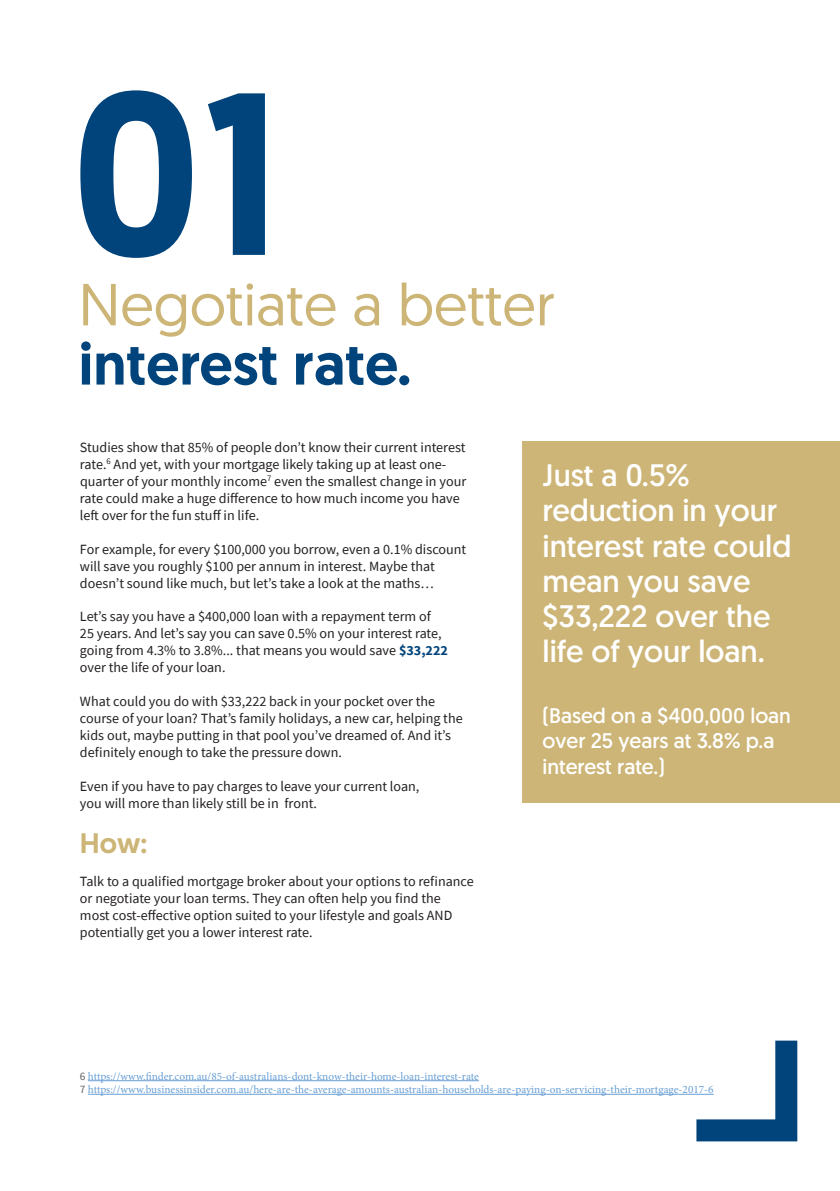
<style>
.page{position:relative;width:840px;height:1191px;background:#fff}
.page>*{position:absolute;margin:0;border:0;box-sizing:border-box;transform-origin:0 0}
.t1{font:500 230.6px "Geomanist";color:#00447b}
.t2{font:59.2px "Geomanist";color:#ccb576}
.t3{font:500 59.2px "Geomanist";color:#00447b}
.t4{font:31px/35.2px "Geomanist";color:#fff}
.t5{font:500 28.2px "Geomanist";color:#ccb576}
.t6{font:21.2px/25.4px "Geomanist";color:#fff}
.t7{font:14px/17px "Source Sans Pro";color:#231f20}
.t8{font:11.2px/13.6px "Minion Pro";letter-spacing:-.005em;color:#689fd5}
.s1{font-weight:700;color:#00447b}
.s2{font-family:"Source Sans Pro";color:#5f5f62}
</style>
<div class="page">
<div style="left:521px;top:441px;width:318px;height:362px;background:#ccb576"></div>
<hr style="left:88px;top:1080px;width:390px;height:1px;background:#689fd5">
<hr style="left:88px;top:1094px;width:625px;height:1px;background:#689fd5">
<svg style="left:696px;top:1040px;width:100px;height:101px"></svg>
<h1 class="t1" style="left:70px;top:21px;width:213px">01</h1>
<h2 class="t2" style="left:79px;top:266px;width:477px">Negotiate a better</h2>
<h2 class="t3" style="left:79px;top:324px;width:334px">interest rate.</h2>
<p class="t7" style="left:80px;top:439px;width:387px">Studies show that 85% of people don’t know their current interest rate.<sup>6</sup> And yet, with your mortgage likely taking up at least one&shy;quarter of your monthly income<sup>7</sup> even the smallest change in your rate could make a huge difference to how much income you have left over for the fun stuff in life.</p>
<p class="t7" style="left:80px;top:540px;width:387px">For example, for every $100,000 you borrow, even a 0.1% discount will save you roughly $100 per annum in interest. Maybe that doesn’t sound like much, but let’s take a look at the maths…</p>
<p class="t7" style="left:80px;top:608px;width:369px">Let’s say you have a $400,000 loan with a repayment term of 25 years. And let’s say you can save 0.5% on your interest rate, going from 4.3% to 3.8%... that means you would save <span class="s1">$33,222 </span>over the life of your loan.</p>
<p class="t7" style="left:80px;top:693px;width:384px">What could you do with $33,222 back in your pocket over the course of your loan? That’s family holidays, a new car, helping the kids out, maybe putting in that pool you’ve dreamed of. And it’s definitely enough to take the pressure down.</p>
<p class="t7" style="left:80px;top:777px;width:341px">Even if you have to pay charges to leave your current loan, you will more than likely still be in front.</p>
<h3 class="t5" style="left:80px;top:824px;width:69px">How:</h3>
<p class="t7" style="left:80px;top:873px;width:395px">Talk to a qualified mortgage broker about your options to refinance or negotiate your loan terms. They can often help you find the most cost-effective option suited to your lifestyle and goals AND potentially get you a lower interest rate.</p>
<h3 class="t4" style="left:542px;top:457px;width:250px">Just a 0.5% reduction in your interest rate could mean you save $33,222 over the life of your loan.</h3>
<h3 class="t6" style="left:542px;top:702px;width:250px">(Based on a $400,000 loan over 25 years at 3.8% p.a interest rate.)</h3>
<p class="t8" style="left:80px;top:1069px;width:635px"><span class="s2">6</span> https://www.finder.com.au/85-of-australians-dont-know-their-home-loan-interest-rate<br><span class="s2">7</span> https://www.businessinsider.com.au/here-are-the-average-amounts-australian-households-are-paying-on-servicing-their-mortgage-2017-6</p>
</div>
